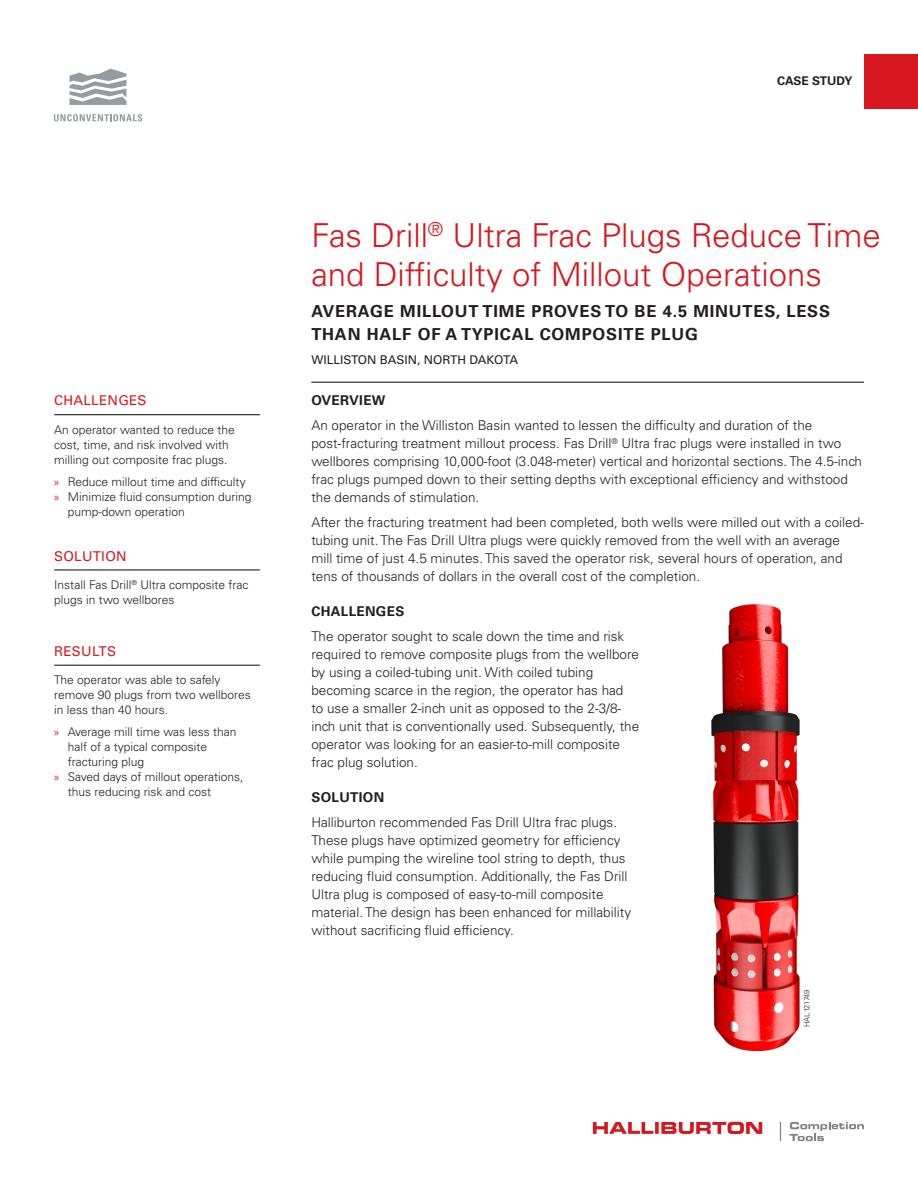
<style>
.page{position:relative;width:918px;height:1188px;background:#fff}
.page>*{position:absolute;margin:0;border:0;box-sizing:border-box;transform-origin:0 0}
.Case_Study_Title{font:300 33px/39px "Univers LT Std";color:#d7171f}
.Subhead{font:700 16.5px/22.5px "Univers LT Std";letter-spacing:.05em;color:#231f20}
.Body{font:300 13.5px/18px "Univers LT Std";color:#231f20}
.Body_Header{font:700 13.5px "Univers LT Std";letter-spacing:.025em;color:#231f20}
.Sidebar_Header_With{font:13.5px "Univers LT Std";letter-spacing:.02em;color:#d7171f}
.Sidebar_Body{font:300 12px/15px "Univers LT Std";color:#231f20}
.Case_Study_Title-2{font:12px "Univers LT Std";color:#231f20}
.t1{font:700 12px "Univers LT Std";color:#231f20}
.Case_Study_Top_Right{font:300 7.5px "Univers LT Std";color:#231f20}
.s1{font-family:"Myriad Pro";font-weight:400;color:#d7171f}
</style>
<div class="page">
<hr style="left:311px;top:382px;width:553px;height:1px;background:#231f20">
<hr style="left:54px;top:414px;width:206px;height:1px;background:#231f20">
<hr style="left:54px;top:569px;width:206px;height:2px;background:#231f20">
<hr style="left:54px;top:665px;width:206px;height:1px;background:#231f20">
<img style="left:711px;top:605px;width:89px;height:446px">
<div style="left:864px;top:54px;width:54px;height:55px;background:#d7171f"></div>
<svg style="left:54px;top:114px;width:88px;height:7px"></svg>
<svg style="left:70px;top:69px;width:56px;height:36px"></svg>
<svg style="left:593px;top:1122px;width:169px;height:12px"></svg>
<svg style="left:790px;top:1122px;width:74px;height:19px"></svg>
<svg style="left:780px;top:1122px;width:1px;height:19px"></svg>
<p class="Sidebar_Header_With" style="left:54px;top:393px;width:94px">CHALLENGES</p>
<p class="Sidebar_Body" style="left:54px;top:422px;width:182px">An operator wanted to reduce the cost, time, and risk involved with milling out composite frac plugs.</p>
<p class="Sidebar_Body" style="left:54px;top:474px;width:193px"><span class="s1">»</span> Reduce millout time and difficulty</p>
<p class="Sidebar_Body" style="left:68px;top:489px;width:185px;text-indent:-14px"><span class="s1">»</span> Minimize fluid consumption during pump-down operation</p>
<p class="Sidebar_Header_With" style="left:54px;top:548px;width:74px">SOLUTION</p>
<p class="Sidebar_Body" style="left:54px;top:578px;width:196px">Install Fas Drill<sup>®</sup> Ultra composite frac plugs in two wellbores</p>
<p class="Sidebar_Header_With" style="left:54px;top:643px;width:63px">RESULTS</p>
<p class="Sidebar_Body" style="left:54px;top:673px;width:198px">The operator was able to safely remove 90 plugs from two wellbores in less than 40 hours.</p>
<p class="Sidebar_Body" style="left:68px;top:725px;width:170px;text-indent:-14px"><span class="s1">»</span> Average mill time was less than half of a typical composite fracturing plug</p>
<p class="Sidebar_Body" style="left:68px;top:770px;width:177px;text-indent:-14px"><span class="s1">»</span> Saved days of millout operations, thus reducing risk and cost</p>
<p class="t1" style="left:777px;top:74px;width:77px">CASE STUDY</p>
<p class="Case_Study_Title" style="left:311px;top:216px;width:571px">Fas Drill<sup>®</sup> Ultra Frac Plugs Reduce Time and Difficulty of Millout Operations</p>
<p class="Subhead" style="left:311px;top:301px;width:520px">AVERAGE MILLOUT TIME PROVES TO BE 4.5 MINUTES, LESS<br>THAN HALF OF A TYPICAL COMPOSITE PLUG</p>
<p class="Case_Study_Title-2" style="left:311px;top:353px;width:208px">WILLISTON BASIN, NORTH DAKOTA</p>
<p class="Body_Header" style="left:311px;top:393px;width:76px">OVERVIEW</p>
<p class="Body" style="left:311px;top:416px;width:552px">An operator in the Williston Basin wanted to lessen the difficulty and duration of the post-fracturing treatment millout process. Fas Drill<sup>®</sup> Ultra frac plugs were installed in two wellbores comprising 10,000-foot (3.048-meter) vertical and horizontal sections. The 4.5-inch frac plugs pumped down to their setting depths with exceptional efficiency and withstood the demands of stimulation.</p>
<p class="Body" style="left:311px;top:513px;width:554px">After the fracturing treatment had been completed, both wells were milled out with a coiled&shy;tubing unit. The Fas Drill Ultra plugs were quickly removed from the well with an average mill time of just 4.5 minutes. This saved the operator risk, several hours of operation, and tens of thousands of dollars in the overall cost of the completion.</p>
<p class="Body_Header" style="left:311px;top:604px;width:95px">CHALLENGES</p>
<p class="Body" style="left:311px;top:627px;width:329px">The operator sought to scale down the time and risk required to remove composite plugs from the wellbore by using a coiled-tubing unit. With coiled tubing becoming scarce in the region, the operator has had<br>to use a smaller 2-inch unit as opposed to the 2-3/8- inch unit that is conventionally used. Subsequently, the operator was looking for an easier-to-mill composite frac plug solution.</p>
<p class="Body_Header" style="left:311px;top:790px;width:74px">SOLUTION</p>
<p class="Body" style="left:311px;top:813px;width:321px">Halliburton recommended Fas Drill Ultra frac plugs.<br>These plugs have optimized geometry for efficiency while pumping the wireline tool string to depth, thus reducing fluid consumption. Additionally, the Fas Drill Ultra plug is composed of easy-to-mill composite material. The design has been enhanced for millability without sacrificing fluid efficiency.</p>
<p class="Case_Study_Top_Right" style="left:802px;top:1027px;width:39px;rotate:-90deg">HAL121749</p>
</div>
